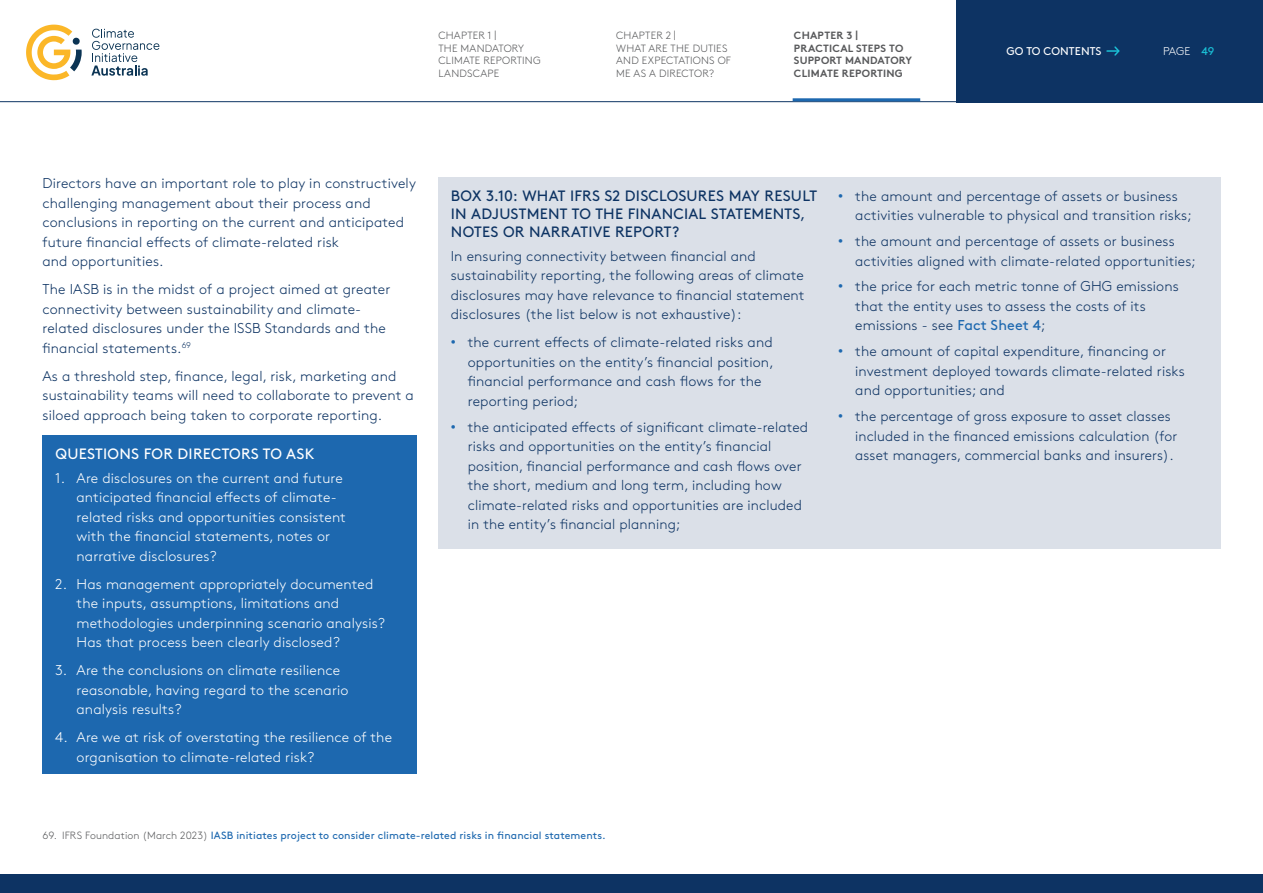
<style>
.page{position:relative;width:1263px;height:893px;background:#fff}
.page>*{position:absolute;margin:0;border:0;box-sizing:border-box;transform-origin:0 0}
.t1{font:15px/18px "Brown Std";letter-spacing:.015em;color:#0d3363}
.Shade_H1{font:15px "Brown Std";letter-spacing:.02em;color:#fff}
.Body_Copy{font:300 14.25px/19.5px "Brown Std";letter-spacing:.01em;color:#0d3363}
.t2{font:300 14.25px/19.5px "Brown Std";letter-spacing:.01em;color:#fff}
.t3{font:11.25px "Brown Std";letter-spacing:.01em;color:#fff}
.t4{font:300 11.25px "Brown Std";color:#fff}
.t5{font:300 10.5px/12.6px "Brown Std";letter-spacing:.02em;color:#58595b}
.Footnote-List{font:10.5px "Brown Std";letter-spacing:.01em;color:#1d68af}
.t6{font:700 10.5px/12.6px "Brown Std";letter-spacing:.02em;color:#58595b}
.s1{font-weight:400;color:#1abfd5}
.s2{font-family:"Arial";font-weight:400;color:#1d68af}
.s3{font-weight:400;color:#1d68af}
.s4{font-weight:300;color:#58595b}
</style>
<div class="page">
<div style="left:438px;top:177px;width:782px;height:372px;background:#dbe0e8"></div>
<div style="left:43px;top:435px;width:374px;height:36px;background:#1d68af"></div>
<div style="left:43px;top:459px;width:374px;height:114px;background:#1d68af"></div>
<div style="left:43px;top:565px;width:374px;height:94px;background:#1d68af"></div>
<div style="left:43px;top:652px;width:374px;height:74px;background:#1d68af"></div>
<div style="left:43px;top:719px;width:374px;height:55px;background:#1d68af"></div>
<svg style="left:0;top:0;width:957px;height:102px"></svg>
<div style="left:0;top:874px;width:1263px;height:19px;background:#0d3363"></div>
<div style="left:957px;top:0;width:306px;height:102px;background:#0d3363"></div>
<svg style="left:1107px;top:46px;width:13px;height:10px"></svg>
<svg style="left:91px;top:29px;width:68px;height:47px"></svg>
<svg style="left:26px;top:25px;width:56px;height:55px"></svg>
<hr style="left:793px;top:98px;width:127px;height:3px;background:#1d68af">
<p class="t5" style="left:438px;top:29px;width:104px">CHAPTER 1 |<br>THE MANDATORY<br>CLIMATE REPORTING<br>LANDSCAPE</p>
<p class="t5" style="left:616px;top:29px;width:116px">CHAPTER 2 |<br>WHAT ARE THE DUTIES<br>AND EXPECTATIONS OF<br>ME AS A DIRECTOR?</p>
<p class="t6" style="left:794px;top:29px;width:120px">CHAPTER 3 |<br>PRACTICAL STEPS TO<br>SUPPORT MANDATORY<br>CLIMATE REPORTING</p>
<p class="t3" style="left:1006px;top:45px;width:97px">GO TO CONTENTS</p>
<p class="t4" style="left:1163px;top:45px;width:53px">PAGE <span class="s1">49</span></p>
<p class="Body_Copy" style="left:43px;top:174px;width:375px">Directors have an important role to play in constructively challenging management about their process and conclusions in reporting on the current and anticipated future financial effects of climate-related risk<br>and opportunities.</p>
<p class="Body_Copy" style="left:43px;top:280px;width:349px">The IASB is in the midst of a project aimed at greater connectivity between sustainability and climate&shy;related disclosures under the ISSB Standards and the financial statements.<sup>69</sup></p>
<p class="Body_Copy" style="left:43px;top:366px;width:373px">As a threshold step, finance, legal, risk, marketing and sustainability teams will need to collaborate to prevent a siloed approach being taken to corporate reporting.</p>
<h4 class="Shade_H1" style="left:55px;top:445px;width:261px">QUESTIONS FOR DIRECTORS TO ASK</h4>
<p class="t2" style="left:77px;top:468px;width:271px;text-indent:-21px">1. Are disclosures on the current and future anticipated financial effects of climate&shy;related risks and opportunities consistent with the financial statements, notes or narrative disclosures?</p>
<p class="t2" style="left:77px;top:574px;width:310px;text-indent:-21px">2. Has management appropriately documented the inputs, assumptions, limitations and methodologies underpinning scenario analysis?<br>Has that process been clearly disclosed?</p>
<p class="t2" style="left:77px;top:661px;width:273px;text-indent:-21px">3. Are the conclusions on climate resilience reasonable, having regard to the scenario analysis results?</p>
<p class="t2" style="left:77px;top:728px;width:317px;text-indent:-21px">4. Are we at risk of overstating the resilience of the organisation to climate-related risk?</p>
<h4 class="t1" style="left:451px;top:187px;width:368px">BOX 3.10: WHAT IFRS S2 DISCLOSURES MAY RESULT<br>IN ADJUSTMENT TO THE FINANCIAL STATEMENTS,<br>NOTES OR NARRATIVE REPORT?</h4>
<p class="Body_Copy" style="left:451px;top:246px;width:355px">In ensuring connectivity between financial and sustainability reporting, the following areas of climate disclosures may have relevance to financial statement disclosures (the list below is not exhaustive):</p>
<p class="Body_Copy" style="left:468px;top:333px;width:307px;text-indent:-17px"><span class="s2">•</span> the current effects of climate-related risks and opportunities on the entity’s financial position, financial performance and cash flows for the reporting period;</p>
<p class="Body_Copy" style="left:468px;top:417px;width:342px;text-indent:-17px"><span class="s2">•</span> the anticipated effects of significant climate-related risks and opportunities on the entity’s financial position, financial performance and cash flows over the short, medium and long term, including how climate-related risks and opportunities are included in the entity’s financial planning;</p>
<p class="Body_Copy" style="left:855px;top:186px;width:338px;text-indent:-17px"><span class="s2">•</span> the amount and percentage of assets or business activities vulnerable to physical and transition risks;</p>
<p class="Body_Copy" style="left:855px;top:232px;width:342px;text-indent:-17px"><span class="s2">•</span> the amount and percentage of assets or business activities aligned with climate-related opportunities;</p>
<p class="Body_Copy" style="left:855px;top:277px;width:325px;text-indent:-17px"><span class="s2">•</span> the price for each metric tonne of GHG emissions that the entity uses to assess the costs of its emissions - see <span class="s3">Fact Sheet 4</span>;</p>
<p class="Body_Copy" style="left:855px;top:342px;width:331px;text-indent:-17px"><span class="s2">•</span> the amount of capital expenditure, financing or investment deployed towards climate-related risks and opportunities; and</p>
<p class="Body_Copy" style="left:855px;top:407px;width:324px;text-indent:-17px"><span class="s2">•</span> the percentage of gross exposure to asset classes included in the financed emissions calculation (for asset managers, commercial banks and insurers).</p>
<p class="Footnote-List" style="left:43px;top:829px;width:565px"><span class="s4">69. IFRS Foundation (March 2023)</span> IASB initiates project to consider climate-related risks in financial statements.</p>
</div>
